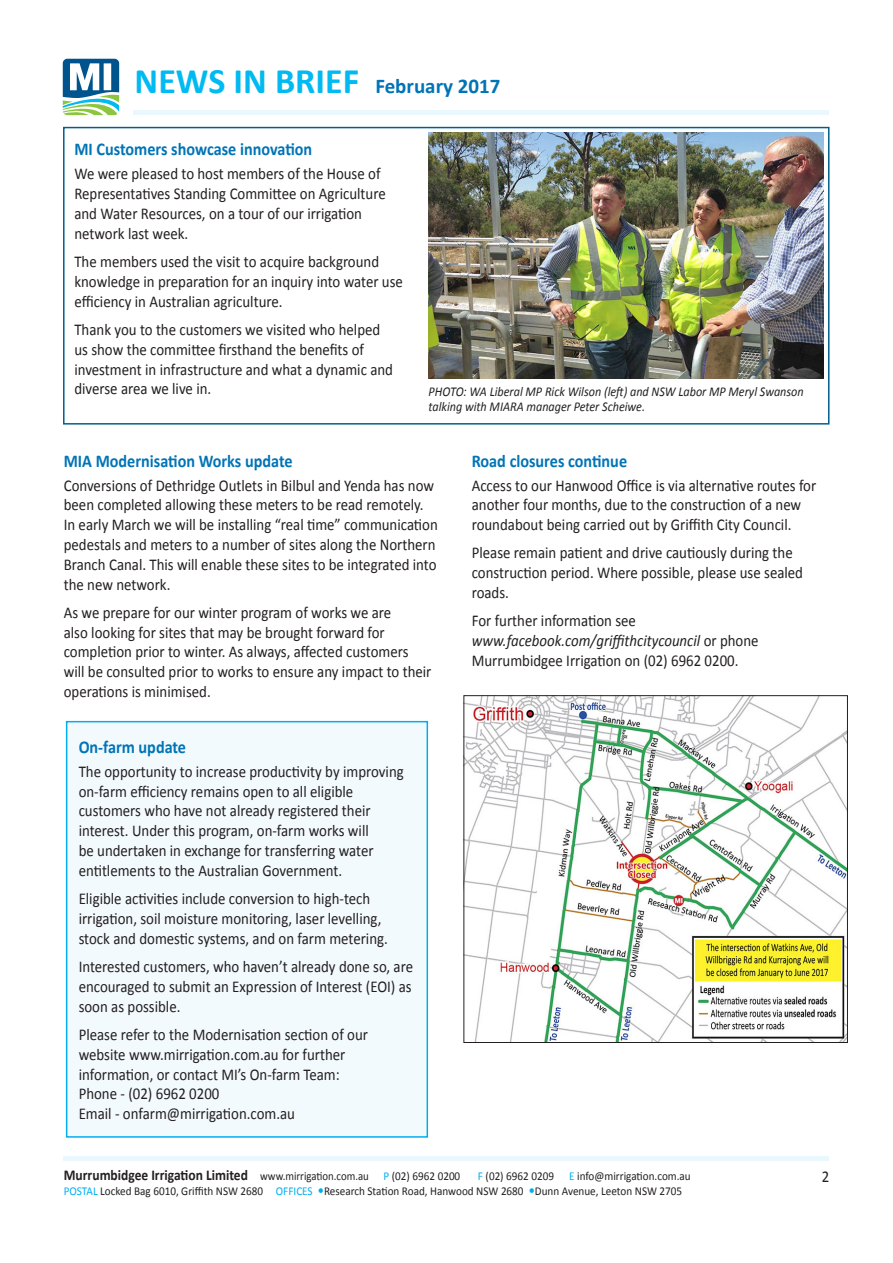
<style>
.page{position:relative;width:893px;height:1263px;background:#fff}
.page>*{position:absolute;margin:0;border:0;box-sizing:border-box;transform-origin:0 0}
.t1{font:700 21px "Calibri";color:#0074b6}
.Sub_headings{font:700 18px "Calibri";color:#0074b6;scale:.9 1}
.Calibri_size_12{font:16.5px/19.8px "Calibri";color:#231f20;scale:.9 1}
.Calibri_size_11_no_s{font:16.5px "Calibri";color:#231f20;scale:.9 1}
.t2{font:italic 13.5px/14.9px "Calibri";color:#231f20;scale:.9 1}
.Calibri_size_11_no_s-2{font:12px "Calibri";color:#231f20;scale:.93 1}
.Calibri_size_11_no_s-3{font:12px "Calibri";color:#231f20;scale:.9 1}
.s1{font-size:36px;color:#00baf1}
.s2{font-style:italic}
.s3{font-weight:700;font-size:15px}
.s4{color:#00aeef}
</style>
<div class="page">
<div style="left:63px;top:127px;width:766px;height:298px;border:2px solid #005f8c"></div>
<img style="left:429px;top:132px;width:395px;height:247px">
<svg style="left:61px;top:57px;width:60px;height:60px"></svg>
<svg style="left:63px;top:59px;width:56px;height:56px"></svg>
<hr style="left:64px;top:1157px;width:765px;height:4px;background:#eaf7fd">
<div style="left:133px;top:110px;width:696px;height:5px;background:#eaf7fd"></div>
<img style="left:465px;top:697px;width:381px;height:344px">
<div style="left:463px;top:695px;width:385px;height:348px;border:1px solid #231f20"></div>
<div style="left:66px;top:721px;width:362px;height:417px;background:#f3fafe;border:2px solid #00aeef"></div>
<p class="t1" style="left:135px;top:71px;width:367px"><span class="s1">NEWS IN BRIEF</span> February 2017</p>
<p class="Sub_headings" style="left:74px;top:137px;width:266px">MI Customers showcase innovation</p>
<p class="Calibri_size_12" style="left:74px;top:163px;width:347px">We were pleased to host members of the House of Representatives Standing Committee on Agriculture and Water Resources, on a tour of our irrigation network last week.</p>
<p class="Calibri_size_12" style="left:74px;top:251px;width:366px">The members used the visit to acquire background knowledge in preparation for an inquiry into water use efficiency in Australian agriculture.</p>
<p class="Calibri_size_12" style="left:74px;top:319px;width:356px">Thank you to the customers we visited who helped us show the committee firsthand the benefits of investment in infrastructure and what a dynamic and diverse area we live in.</p>
<p class="t2" style="left:429px;top:384px;width:418px">PHOTO: WA Liberal MP Rick Wilson (left) and NSW Labor MP Meryl Swanson talking with MIARA manager Peter Scheiwe.</p>
<p class="Sub_headings" style="left:64px;top:448px;width:256px">MIA Modernisation Works update</p>
<p class="Calibri_size_12" style="left:64px;top:475px;width:417px">Conversions of Dethridge Outlets in Bilbul and Yenda has now been completed allowing these meters to be read remotely.<br>In early March we will be installing “real time” communication pedestals and meters to a number of sites along the Northern Branch Canal. This will enable these sites to be integrated into the new network.</p>
<p class="Calibri_size_12" style="left:64px;top:602px;width:410px">As we prepare for our winter program of works we are<br>also looking for sites that may be brought forward for completion prior to winter. As always, affected customers will be consulted prior to works to ensure any impact to their operations is minimised.</p>
<p class="Sub_headings" style="left:79px;top:734px;width:121px">On-farm update</p>
<p class="Calibri_size_12" style="left:79px;top:761px;width:363px">The opportunity to increase productivity by improving on-farm efficiency remains open to all eligible customers who have not already registered their interest. Under this program, on-farm works will<br>be undertaken in exchange for transferring water entitlements to the Australian Government.</p>
<p class="Calibri_size_12" style="left:79px;top:888px;width:345px">Eligible activities include conversion to high-tech irrigation, soil moisture monitoring, laser levelling, stock and domestic systems, and on farm metering.</p>
<p class="Calibri_size_12" style="left:79px;top:956px;width:373px;text-align:justify">Interested customers, who haven’t already done so, are encouraged to submit an Expression of Interest (EOI) as soon as possible.</p>
<p class="Calibri_size_12" style="left:79px;top:1024px;width:323px">Please refer to the Modernisation section of our website www.mirrigation.com.au for further information, or contact MI’s On-farm Team:<br>Phone - (02) 6962 0200<br>Email - onfarm@mirrigation.com.au</p>
<p class="Sub_headings" style="left:472px;top:448px;width:174px">Road closures continue</p>
<p class="Calibri_size_12" style="left:472px;top:475px;width:384px">Access to our Hanwood Office is via alternative routes for another four months, due to the construction of a new roundabout being carried out by Griffith City Council.</p>
<p class="Calibri_size_12" style="left:472px;top:543px;width:370px">Please remain patient and drive cautiously during the construction period. Where possible, please use sealed roads.</p>
<p class="Calibri_size_12" style="left:472px;top:610px;width:320px">For further information see <span class="s2">www.facebook.com/griffithcitycouncil</span> or phone<br>Murrumbidgee Irrigation on (02) 6962 0200.</p>
<p class="Calibri_size_11_no_s-3" style="left:64px;top:1168px;width:442px"><span class="s3">Murrumbidgee Irrigation Limited</span> www.mirrigation.com.au <span class="s4">P</span> (02) 6962 0200</p>
<p class="Calibri_size_11_no_s-2" style="left:478px;top:1168px;width:83px"><span class="s4">F</span> (02) 6962 0209</p>
<p class="Calibri_size_11_no_s-2" style="left:569px;top:1168px;width:132px"><span class="s4">E</span> info@mirrigation.com.au</p>
<p class="Calibri_size_11_no_s-2" style="left:64px;top:1183px;width:666px"><span class="s4">POSTAL</span> Locked Bag 6010, Griffith NSW 2680 <span class="s4">OFFICES</span> Research Station Road, Hanwood NSW 2680 Dunn Avenue, Leeton NSW 2705</p>
<p class="Calibri_size_11_no_s" style="left:822px;top:1164px;width:10px">2</p>
</div>
